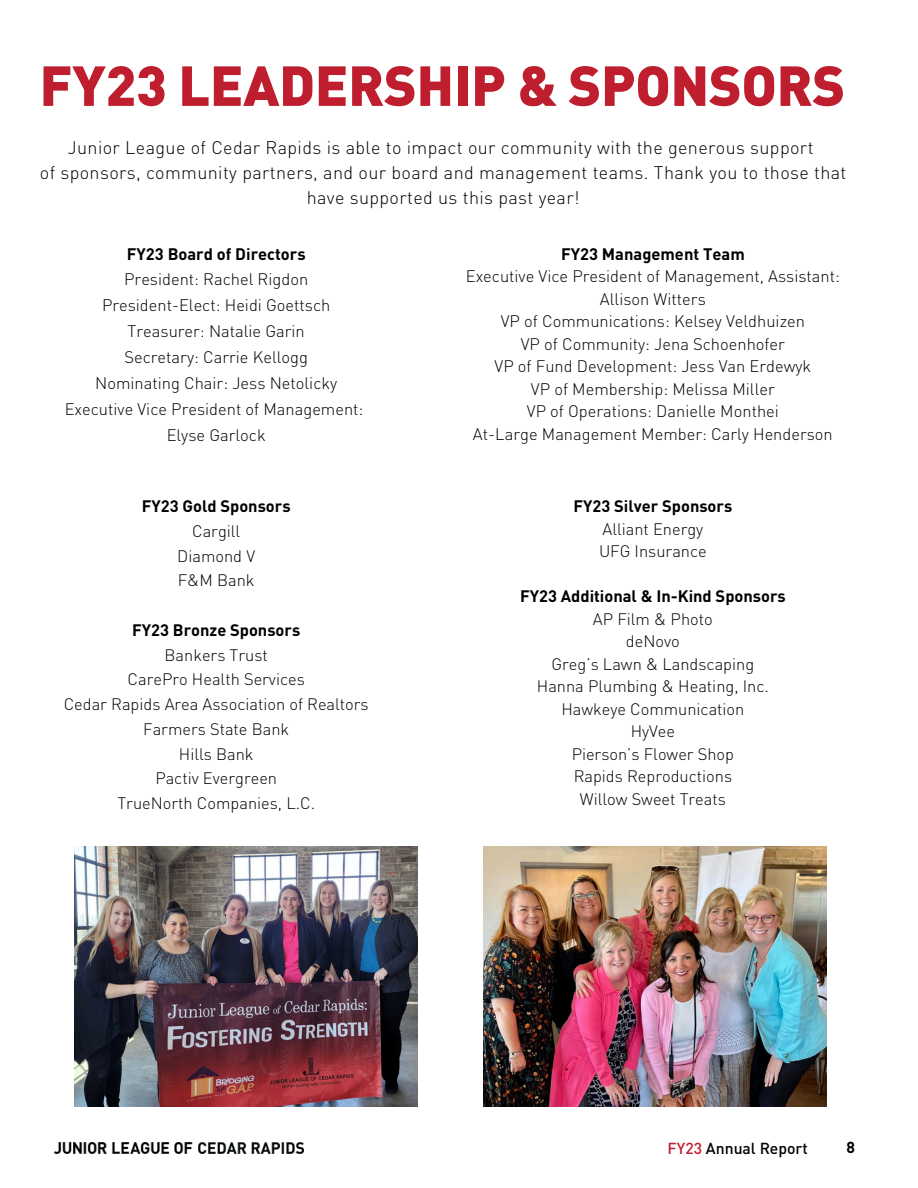
<style>
.page{position:relative;width:918px;height:1188px;background:#fff}
.page>*{position:absolute;margin:0;border:0;box-sizing:border-box;transform-origin:0 0}
.t1{font:900 55.5px "DINOT";letter-spacing:-.005em;color:#bf1e2e}
.t2{font:300 18px/24.8px "DINOT";letter-spacing:.02em;color:#000;text-align:center}
.t3{font:300 16.5px/22.5px "DINOT";color:#000;text-align:center}
.t4{font:700 16.5px "DINOT";color:#000}
.t5{font:500 15.75px "DINOT";color:#000}
.t6{font:700 15.75px "DINOT";color:#000}
.s1{color:#bf1e2e}
</style>
<div class="page">
<img style="left:54px;top:1142px;width:250px;height:12px">
<img style="left:484px;top:846px;width:343px;height:260px">
<img style="left:75px;top:846px;width:343px;height:260px">
<h2 class="t1" style="left:40px;top:48px;width:807px">FY23 LEADERSHIP &amp; SPONSORS</h2>
<p class="t2" style="left:40px;top:135px;width:808px">Junior League of Cedar Rapids is able to impact our community with the generous support<br>of sponsors, community partners, and our board and management teams. Thank you to those that have supported us this past year!</p>
<p class="t4" style="left:127px;top:242px;width:180px">FY23 Board of Directors</p>
<p class="t3" style="left:65px;top:266px;width:300px;line-height:25.8px">President: Rachel Rigdon<br>President-Elect: Heidi Goettsch<br>Treasurer: Natalie Garin<br>Secretary: Carrie Kellogg<br>Nominating Chair: Jess Netolicky<br>Executive Vice President of Management:<br>Elyse Garlock</p>
<p class="t4" style="left:142px;top:495px;width:150px">FY23 Gold Sponsors</p>
<p class="t3" style="left:177px;top:518px;width:79px;line-height:24.8px">Cargill<br>Diamond V<br>F&amp;M Bank</p>
<p class="t4" style="left:132px;top:619px;width:170px">FY23 Bronze Sponsors</p>
<p class="t3" style="left:64px;top:642px;width:307px;line-height:24.8px">Bankers Trust<br>CarePro Health Services<br>Cedar Rapids Area Association of Realtors<br>Farmers State Bank<br>Hills Bank<br>Pactiv Evergreen<br>TrueNorth Companies, L.C.</p>
<p class="t4" style="left:561px;top:243px;width:185px">FY23 Management Team</p>
<p class="t3" style="left:466px;top:265px;width:376px">Executive Vice President of Management, Assistant:<br>Allison Witters<br>VP of Communications: Kelsey Veldhuizen<br>VP of Community: Jena Schoenhofer<br>VP of Fund Development: Jess Van Erdewyk<br>VP of Membership: Melissa Miller<br>VP of Operations: Danielle Monthei<br>At-Large Management Member: Carly Henderson</p>
<p class="t4" style="left:574px;top:495px;width:160px">FY23 Silver Sponsors</p>
<p class="t3" style="left:599px;top:517px;width:109px;text-align:left">Alliant Energy<br>UFG Insurance</p>
<p class="t4" style="left:520px;top:585px;width:267px">FY23 Additional &amp; In-Kind Sponsors</p>
<p class="t3" style="left:537px;top:607px;width:234px">AP Film &amp; Photo<br>deNovo<br>Greg’s Lawn &amp; Landscaping<br>Hanna Plumbing &amp; Heating, Inc.<br>Hawkeye Communication<br>HyVee<br>Pierson’s Flower Shop<br>Rapids Reproductions<br>Willow Sweet Treats</p>
<p class="t5" style="left:668px;top:1137px;width:142px"><span class="s1">FY23</span> Annual Report</p>
<p class="t6" style="left:846px;top:1137px;width:10px">8</p>
</div>
